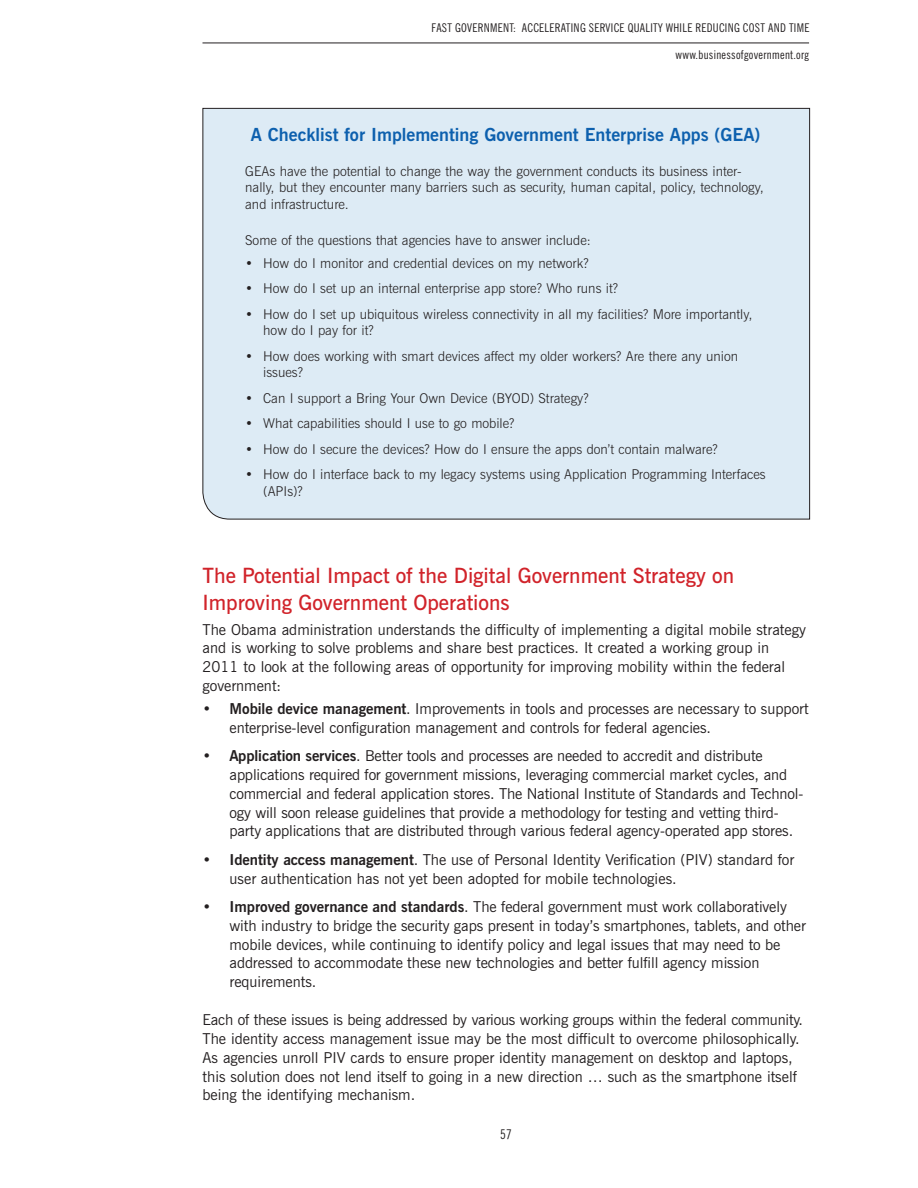
<style>
.page{position:relative;width:918px;height:1188px;background:#fff}
.page>*{position:absolute;margin:0;border:0;box-sizing:border-box;transform-origin:0 0}
.Text-Level_1_Head{font:600 21px/27px "News Gothic BT";color:#d1232a}
.Text-Boxed_Header{font:700 18px "News Gothic BT";color:#0d60ae}
.Text{font:15px/18.8px "News Gothic BT";color:#231f20}
.Text_Before_Bullet{font:15px/18.8px "News Gothic BT";color:#231f20}
.Text-Boxed{font:300 13.5px/16.5px "News Gothic BT";color:#231f20}
.Text-Boxed_before_bu{font:300 13.5px "News Gothic BT";color:#231f20}
.t1{font:condensed 13.5px "News Gothic BT";color:#231f20}
.t2{font:condensed 12px/26.2px "News Gothic BT";letter-spacing:.025em;color:#231f20}
.s1{font-weight:700}
</style>
<div class="page">
<hr style="left:202px;top:43px;width:607px;height:1px;background:#231f20">
<div style="left:202px;top:108px;width:608px;height:412px;background:#ddebf5"></div>
<p class="t2" style="left:432px;top:15px;width:48px">FAST GOVERNMENT</p>
<p class="t2" style="left:513px;top:15px;width:21px">: ACCELERATING</p>
<p class="t2" style="left:589px;top:15px;width:136px">SERVICE QUALITY WHILE REDUCING</p>
<p class="t2" style="left:743px;top:15px;width:18px">COSTAND</p>
<p class="t2" style="left:676px;top:15px;width:135px;text-indent:114px">TIME<br>WWW.BUSINESSOFGOVERNMENT.ORG</p>
<p class="Text-Boxed_Header" style="left:251px;top:124px;width:511px">A Checklist for Implementing Government Enterprise Apps (GEA)</p>
<p class="Text-Boxed" style="left:245px;top:163px;width:520px">GEAs have the potential to change the way the government conducts its business inter&shy;nally, but they encounter many barriers such as security, human capital, policy, technology, and infrastructure.</p>
<p class="Text-Boxed_before_bu" style="left:245px;top:232px;width:347px">Some of the questions that agencies have to answer include:</p>
<p class="Text-Boxed" style="left:245px;top:255px;width:345px">• How do I monitor and credential devices on my network?</p>
<p class="Text-Boxed" style="left:245px;top:280px;width:374px">• How do I set up an internal enterprise app store? Who runs it?</p>
<p class="Text-Boxed" style="left:263px;top:306px;width:491px;text-indent:-18px">• How do I set up ubiquitous wireless connectivity in all my facilities? More importantly, how do I pay for it?</p>
<p class="Text-Boxed" style="left:263px;top:348px;width:476px;text-indent:-18px">• How does working with smart devices affect my older workers? Are there any union issues?</p>
<p class="Text-Boxed" style="left:245px;top:390px;width:345px">• Can I support a Bring Your Own Device (BYOD) Strategy?</p>
<p class="Text-Boxed" style="left:245px;top:415px;width:271px">• What capabilities should I use to go mobile?</p>
<p class="Text-Boxed" style="left:245px;top:441px;width:474px">• How do I secure the devices? How do I ensure the apps don’t contain malware?</p>
<p class="Text-Boxed" style="left:263px;top:466px;width:504px;text-indent:-18px">• How do I interface back to my legacy systems using Application Programming Interfaces (APIs)?</p>
<p class="Text-Level_1_Head" style="left:202px;top:562px;width:533px">The Potential Impact of the Digital Government Strategy on<br>Improving Government Operations</p>
<p class="Text_Before_Bullet" style="left:202px;top:620px;width:605px">The Obama administration understands the difficulty of implementing a digital mobile strategy and is working to solve problems and share best practices. It created a working group in 2011 to look at the following areas of opportunity for improving mobility within the federal government:</p>
<p class="Text" style="left:230px;top:699px;width:581px;text-indent:-27px"><span class="s1">• Mobile device management</span>. Improvements in tools and processes are necessary to support enterprise-level configuration management and controls for federal agencies.</p>
<p class="Text" style="left:230px;top:746px;width:576px;text-indent:-27px"><span class="s1">• Application services</span>. Better tools and processes are needed to accredit and distribute applications required for government missions, leveraging commercial market cycles, and commercial and federal application stores. The National Institute of Standards and Technol&shy;ogy will soon release guidelines that provide a methodology for testing and vetting third&shy;party applications that are distributed through various federal agency-operated app stores.</p>
<p class="Text" style="left:230px;top:850px;width:566px;text-indent:-27px"><span class="s1">• Identity access management</span>. The use of Personal Identity Verification (PIV) standard for user authentication has not yet been adopted for mobile technologies.</p>
<p class="Text" style="left:230px;top:897px;width:578px;text-indent:-27px"><span class="s1">• Improved governance and standards</span>. The federal government must work collaboratively with industry to bridge the security gaps present in today’s smartphones, tablets, and other mobile devices, while continuing to identify policy and legal issues that may need to be addressed to accommodate these new technologies and better fulfill agency mission requirements.</p>
<p class="Text" style="left:202px;top:1010px;width:599px">Each of these issues is being addressed by various working groups within the federal community.<br>The identity access management issue may be the most difficult to overcome philosophically.<br>As agencies unroll PIV cards to ensure proper identity management on desktop and laptops, this solution does not lend itself to going in a new direction … such as the smartphone itself being the identifying mechanism.</p>
<p class="t1" style="left:500px;top:1126px;width:13px">57</p>
</div>
